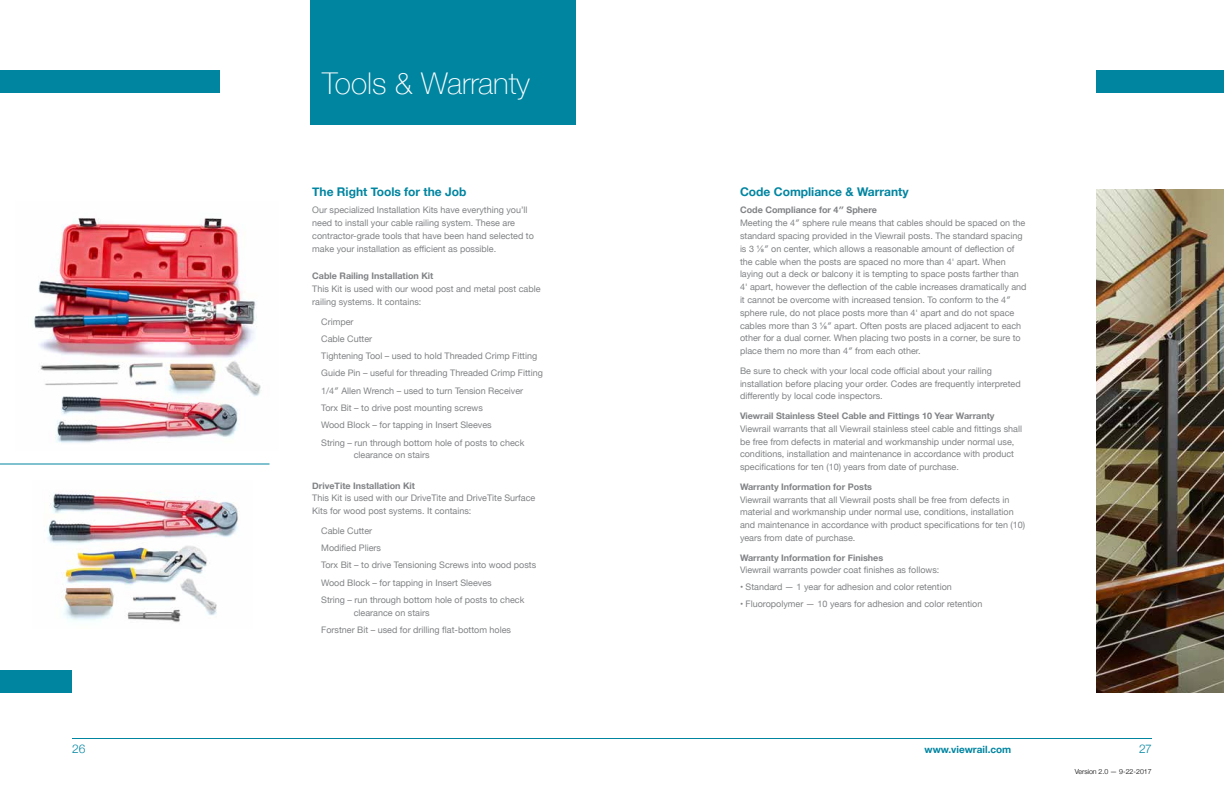
<style>
.page{position:relative;width:1224px;height:792px;background:#fff}
.page>*{position:absolute;margin:0;border:0;box-sizing:border-box;transform-origin:0 0}
.t1{font:100 30px "Helvetica Neue";color:#fff}
.t2{font:700 12px "Helvetica Neue";color:#0085a1}
.t3{font:300 12px "Helvetica Neue";color:#0085a1}
.t4{font:700 10px "Helvetica Neue";color:#0085a1}
.t5{font:9px/12.8px "Helvetica Neue";color:#808285}
.t6{font:700 9px "Helvetica Neue";color:#808285}
.t7{font:300 7px "Helvetica Neue";color:#000}
.s1{font-weight:700}
.s2{font-family:"Helvetica";font-weight:700}
.s3{font-family:"Arial"}
</style>
<div class="page">
<img style="left:34px;top:218px;width:228px;height:225px">
<img style="left:47px;top:491px;width:191px;height:132px">
<hr style="left:72px;top:738px;width:1080px;height:1px;background:#0085a1">
<div style="left:310px;top:0;width:266px;height:125px;background:#0085a1"></div>
<div style="left:0;top:670px;width:72px;height:23px;background:#0085a1"></div>
<div style="left:0;top:70px;width:220px;height:23px;background:#0085a1"></div>
<hr style="left:0;top:464px;width:270px;height:1px;background:#0085a1">
<div style="left:1096px;top:70px;width:128px;height:23px;background:#0085a1"></div>
<img style="left:1096px;top:189px;width:128px;height:504px">
<h2 class="t3" style="left:72px;top:739px;width:15px">26</h2>
<h1 class="t1" style="left:322px;top:60px;width:209px">Tools &amp; Warranty</h1>
<h2 class="t2" style="left:312px;top:182px;width:156px">The Right Tools for the Job</h2>
<p class="t5" style="left:312px;top:204px;width:223px">Our specialized Installation Kits have everything you’ll need to install your cable railing system. These are contractor-grade tools that have been hand selected to make your installation as efficient as possible.</p>
<p class="t6" style="left:312px;top:269px;width:123px">Cable Railing Installation Kit</p>
<p class="t5" style="left:312px;top:283px;width:230px">This Kit is used with our wood post and metal post cable railing systems. It contains:</p>
<p class="t5" style="left:321px;top:313px;width:223px;line-height:17.3px">Crimper<br>Cable Cutter<br>Tightening Tool – used to hold Threaded Crimp Fitting Guide Pin – useful for threading Threaded Crimp Fitting 1/4″ Allen Wrench – used to turn Tension Receiver<br>Torx Bit – to drive post mounting screws<br>Wood Block – for tapping in Insert Sleeves<br>String – run through bottom hole of posts to check</p>
<p class="t5" style="left:354px;top:449px;width:77px">clearance on stairs</p>
<p class="t6" style="left:312px;top:478px;width:104px">DriveTite Installation Kit</p>
<p class="t5" style="left:312px;top:492px;width:225px">This Kit is used with our DriveTite and DriveTite Surface<br>Kits for wood post systems. It contains:</p>
<p class="t5" style="left:321px;top:522px;width:216px;line-height:17.3px">Cable Cutter<br>Modified Pliers<br>Torx Bit – to drive Tensioning Screws into wood posts Wood Block – for tapping in Insert Sleeves<br>String – run through bottom hole of posts to check</p>
<p class="t5" style="left:321px;top:604px;width:191px;line-height:17.3px;text-indent:33px">clearance on stairs<br>Forstner Bit – used for drilling flat-bottom holes</p>
<h2 class="t2" style="left:740px;top:182px;width:170px">Code Compliance &amp; Warranty</h2>
<p class="t5" style="left:740px;top:204px;width:288px"><span class="s1">Code Compliance for 4</span><span class="s2">ʺ</span> <span class="s1">Sphere<br></span>Meeting the 4″ sphere rule means that cables should be spaced on the standard spacing provided in the Viewrail posts. The standard spacing is 3 <span class="s3">⅛</span>″ on center, which allows a reasonable amount of deflection of the cable when the posts are spaced no more than 4' apart. When laying out a deck or balcony it is tempting to space posts farther than 4' apart, however the deflection of the cable increases dramatically and it cannot be overcome with increased tension. To conform to the 4″ sphere rule, do not place posts more than 4' apart and do not space cables more than 3 <span class="s3">⅛</span>″ apart. Often posts are placed adjacent to each other for a dual corner. When placing two posts in a corner, be sure to place them no more than 4″ from each other.</p>
<p class="t5" style="left:740px;top:365px;width:282px">Be sure to check with your local code official about your railing installation before placing your order. Codes are frequently interpreted differently by local code inspectors.</p>
<p class="t6" style="left:740px;top:409px;width:256px">Viewrail Stainless Steel Cable and Fittings 10 Year Warranty</p>
<p class="t5" style="left:740px;top:423px;width:284px">Viewrail warrants that all Viewrail stainless steel cable and fittings shall be free from defects in material and workmanship under normal use, conditions, installation and maintenance in accordance with product specifications for ten (10) years from date of purchase.</p>
<p class="t6" style="left:740px;top:479px;width:134px">Warranty Information for Posts</p>
<p class="t5" style="left:740px;top:493px;width:287px">Viewrail warrants that all Viewrail posts shall be free from defects in material and workmanship under normal use, conditions, installation and maintenance in accordance with product specifications for ten (10) years from date of purchase.</p>
<p class="t6" style="left:740px;top:550px;width:145px">Warranty Information for Finishes</p>
<p class="t5" style="left:740px;top:564px;width:201px">Viewrail warrants powder coat finishes as follows:</p>
<p class="t5" style="left:740px;top:581px;width:213px">• Standard — 1 year for adhesion and color retention</p>
<p class="t5" style="left:740px;top:598px;width:244px">• Fluoropolymer — 10 years for adhesion and color retention</p>
<p class="t4" style="left:925px;top:742px;width:88px">www.viewrail.com</p>
<h2 class="t3" style="left:1139px;top:739px;width:14px">27</h2>
<p class="t7" style="left:1075px;top:766px;width:78px">Version 2.0 — 9-22-2017</p>
</div>
